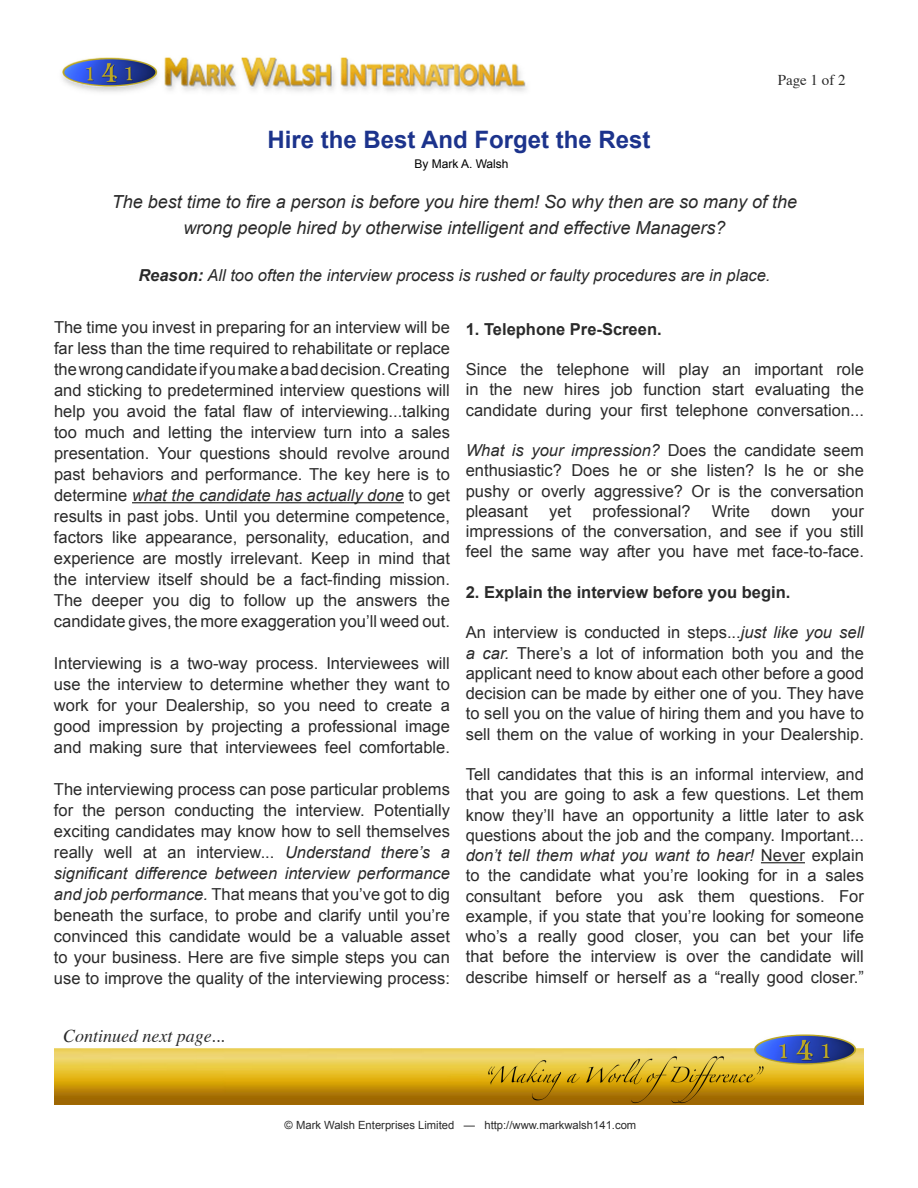
<style>
.page{position:relative;width:918px;height:1188px;background:#fff}
.page>*{position:absolute;margin:0;border:0;box-sizing:border-box;transform-origin:0 0}
.t1{font:700 24px "Arial";color:#1c338c}
.t2{font:italic 18px/25.8px "Arial";color:#2a2a2a;text-align:center}
.t3{font:italic 18px "Times";color:#2a2a2a}
.t4{font:16.5px/21px "Arial";color:#2a2a2a;text-align:justify}
.t5{font:italic 16.5px "Arial";color:#2a2a2a}
.t6{font:700 16.5px "Arial";color:#2a2a2a}
.t7{font:15px "Times";color:#2a2a2a}
.t8{font:12px "Arial";color:#000}
.t9{font:11.25px "Arial";color:#2a2a2a}
.s1{font-weight:700}
.s2{font-style:italic}
</style>
<div class="page">
<img style="left:54px;top:1034px;width:810px;height:71px">
<img style="left:62px;top:57px;width:465px;height:35px">
<hr style="left:132px;top:502px;width:272px;height:1px;background:#2a2a2a">
<hr style="left:761px;top:862px;width:44px;height:1px;background:#2a2a2a">
<h1 class="t1" style="left:267px;top:126px;width:385px">Hire the Best And Forget the Rest</h1>
<p class="t8" style="left:414px;top:157px;width:96px">By Mark A. Walsh</p>
<p class="t7" style="left:778px;top:66px;width:69px">Page 1 of 2</p>
<p class="t2" style="left:112px;top:189px;width:687px">The best time to fire a person is before you hire them! So why then are so many of the wrong people hired by otherwise intelligent and effective Managers?</p>
<p class="t5" style="left:138px;top:266px;width:634px"><span class="s1">Reason:</span> All too often the interview process is rushed or faulty procedures are in place.</p>
<p class="t4" style="left:54px;top:317px;width:398px">The time you invest in preparing for an interview will be far less than the time required to rehabilitate or replace the wrong candidate if you make a bad decision. Creating and sticking to predetermined interview questions will help you avoid the fatal flaw of interviewing...talking too much and letting the interview turn into a sales presentation. Your questions should revolve around past behaviors and performance. The key here is to determine <span class="s2">what the candidate has actually done</span> to get results in past jobs. Until you determine competence, factors like appearance, personality, education, and experience are mostly irrelevant. Keep in mind that the interview itself should be a fact-finding mission.<br>The deeper you dig to follow up the answers the candidate gives, the more exaggeration you’ll weed out.</p>
<p class="t4" style="left:54px;top:653px;width:397px">Interviewing is a two-way process. Interviewees will use the interview to determine whether they want to work for your Dealership, so you need to create a good impression by projecting a professional image and making sure that interviewees feel comfortable.</p>
<p class="t4" style="left:54px;top:779px;width:398px">The interviewing process can pose particular problems for the person conducting the interview. Potentially exciting candidates may know how to sell themselves really well at an interview... <span class="s2">Understand there’s a significant difference between interview performance and job performance.</span> That means that you’ve got to dig beneath the surface, to probe and clarify until you’re convinced this candidate would be a valuable asset to your business. Here are five simple steps you can use to improve the quality of the interviewing process:</p>
<p class="t6" style="left:466px;top:319px;width:197px">1. Telephone Pre-Screen.</p>
<p class="t4" style="left:466px;top:359px;width:400px;line-height:20.2px">Since the telephone will play an important role in the new hires job function start evaluating the candidate during your first telephone conversation...</p>
<p class="t4" style="left:466px;top:440px;width:400px;line-height:20.2px"><span class="s2">What is your impression?</span> Does the candidate seem enthusiastic? Does he or she listen? Is he or she pushy or overly aggressive? Or is the conversation pleasant</p>
<p class="t4" style="left:549px;top:500px;width:24px">yet</p>
<p class="t4" style="left:593px;top:500px;width:100px">professional?</p>
<p class="t4" style="left:712px;top:500px;width:40px">Write</p>
<p class="t4" style="left:771px;top:500px;width:41px">down</p>
<p class="t4" style="left:466px;top:501px;width:400px;line-height:20.2px;text-indent:366px">your impressions of the conversation, and see if you still feel the same way after you have met face-to-face.</p>
<p class="t6" style="left:466px;top:583px;width:326px">2. Explain the interview before you begin.</p>
<p class="t4" style="left:466px;top:622px;width:400px;line-height:20.2px">An interview is conducted in steps...<span class="s2">just like you sell a car.</span> There’s a lot of information both you and the applicant need to know about each other before a good decision can be made by either one of you. They have to sell you on the value of hiring them and you have to sell them on the value of working in your Dealership.</p>
<p class="t4" style="left:466px;top:764px;width:400px;line-height:20.2px">Tell candidates that this is an informal interview, and that you are going to ask a few questions. Let them know they’ll have an opportunity a little later to ask questions about the job and the company. Important... <span class="s2">don’t tell them what you want to hear!</span> Never explain to the candidate what you’re looking for in a sales consultant before you ask them questions. For example, if you state that you’re looking for someone who’s a really good closer, you can bet your life that before the interview is over the candidate will describe himself or herself as a “really good closer.”</p>
<p class="t3" style="left:63px;top:1020px;width:164px">Continued next page...</p>
<p class="t9" style="left:285px;top:1118px;width:353px">© Mark Walsh Enterprises Limited — http://www.markwalsh141.com</p>
</div>
